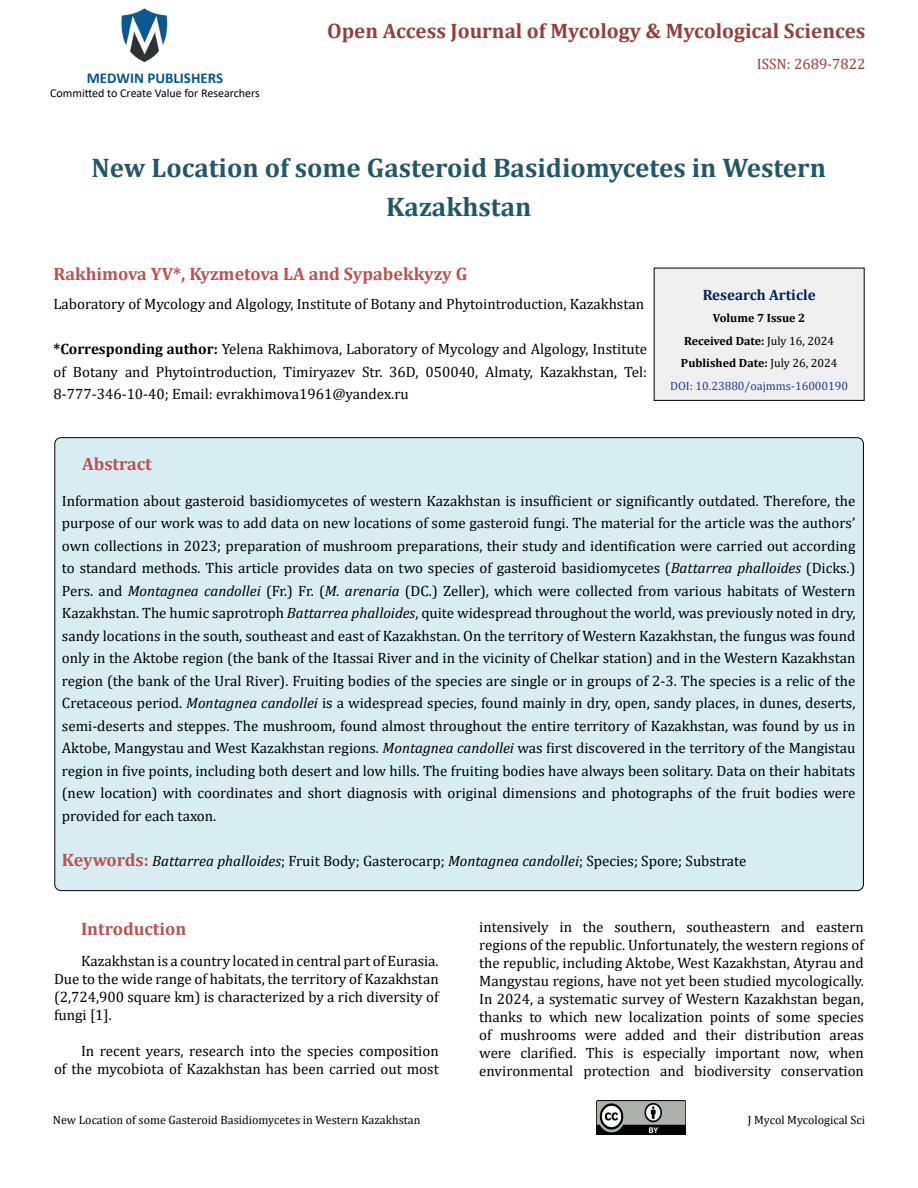
<style>
.page{position:relative;width:918px;height:1188px;background:#fff}
.page>*{position:absolute;margin:0;border:0;box-sizing:border-box;transform-origin:0 0}
.t1{font:700 27px/39px "Cambria";color:#215868;text-align:center}
.t2{font:700 21px "Cambria";color:#953f3c}
.t3{font:700 18px "Cambria";color:#c0504d}
.t4{font:15px/22.5px "Cambria";color:#000;text-align:justify}
.t5{font:700 15px "Calibri";color:#005991}
.t6{font:700 15px "Cambria";color:#002060}
.t7{font:15px "Cambria";color:#953f3c}
.t8{font:700 12px/22.5px "Cambria";color:#000;text-align:center}
.t9{font:12px "Cambria";color:#000}
.t10{font:12px "Calibri";color:#000}
.s1{font-weight:700}
.s2{font-weight:400}
.s3{font-weight:400;color:#25408f}
.s4{font-style:italic}
.s5{font-weight:700;font-size:18px;color:#c0504d}
</style>
<div class="page">
<img style="left:121px;top:8px;width:47px;height:55px">
<img style="left:597px;top:1101px;width:88px;height:33px">
<div style="left:654px;top:268px;width:210px;height:132px;background:#efefef"></div>
<div style="left:654px;top:268px;width:211px;height:133px;border:1px solid #000"></div>
<div style="left:55px;top:438px;width:808px;height:453px;background:#d8edf2;border-radius:6px"></div>
<p class="t5" style="left:87px;top:67px;width:138px">MEDWIN PUBLISHERS</p>
<p class="t10" style="left:50px;top:85px;width:211px">Committed to Create Value for Researchers</p>
<h2 class="t2" style="left:327px;top:16px;width:540px">Open Access Journal of Mycology &amp; Mycological Sciences</h2>
<p class="t7" style="left:757px;top:56px;width:110px">ISSN: 2689-7822</p>
<h1 class="t1" style="left:92px;top:147px;width:736px">New Location of some Gasteroid Basidiomycetes in Western<br>Kazakhstan</h1>
<p class="t3" style="left:54px;top:261px;width:415px">Rakhimova YV*, Kyzmetova LA and Sypabekkyzy G</p>
<p class="t4" style="left:54px;top:293px;width:592px">Laboratory of Mycology and Algology, Institute of Botany and Phytointroduction, Kazakhstan</p>
<p class="t4" style="left:54px;top:338px;width:595px"><span class="s1">*Corresponding author:</span> Yelena Rakhimova, Laboratory of Mycology and Algology, Institute of Botany and Phytointroduction, Timiryazev Str. 36D, 050040, Almaty, Kazakhstan, Tel:<br>8-777-346-10-40; Email: evrakhimova1961@yandex.ru</p>
<p class="t6" style="left:703px;top:284px;width:114px">Research Article</p>
<p class="t8" style="left:670px;top:306px;width:180px">Volume 7 Issue 2<br>Received Date: <span class="s2">July 16, 2024<br></span>Published Date: <span class="s2">July 26, 2024<br></span><span class="s3">DOI: 10.23880/oajmms-16000190</span></p>
<p class="t3" style="left:82px;top:451px;width:71px">Abstract</p>
<p class="t4" style="left:62px;top:489px;width:795px">Information about gasteroid basidiomycetes of western Kazakhstan is insufficient or significantly outdated. Therefore, the purpose of our work was to add data on new locations of some gasteroid fungi. The material for the article was the authors’ own collections in 2023; preparation of mushroom preparations, their study and identification were carried out according to standard methods. This article provides data on two species of gasteroid basidiomycetes (<span class="s4">Battarrea phalloides</span> (Dicks.)<br>Pers. and <span class="s4">Montagnea candollei</span> (Fr.) Fr. (<span class="s4">M. arenaria</span> (DC.) Zeller), which were collected from various habitats of Western Kazakhstan. The humic saprotroph <span class="s4">Battarrea phalloides</span>, quite widespread throughout the world, was previously noted in dry, sandy locations in the south, southeast and east of Kazakhstan. On the territory of Western Kazakhstan, the fungus was found only in the Aktobe region (the bank of the Itassai River and in the vicinity of Chelkar station) and in the Western Kazakhstan region (the bank of the Ural River). Fruiting bodies of the species are single or in groups of 2-3. The species is a relic of the Cretaceous period. <span class="s4">Montagnea candollei</span> is a widespread species, found mainly in dry, open, sandy places, in dunes, deserts, semi-deserts and steppes. The mushroom, found almost throughout the entire territory of Kazakhstan, was found by us in Aktobe, Mangystau and West Kazakhstan regions. <span class="s4">Montagnea candollei</span> was first discovered in the territory of the Mangistau region in five points, including both desert and low hills. The fruiting bodies have always been solitary. Data on their habitats (new location) with coordinates and short diagnosis with original dimensions and photographs of the fruit bodies were provided for each taxon.</p>
<p class="t4" style="left:62px;top:849px;width:686px"><span class="s5">Keywords:</span> <span class="s4">Battarrea phalloides</span>; Fruit Body; Gasterocarp; <span class="s4">Montagnea candollei</span>; Species; Spore; Substrate</p>
<p class="t3" style="left:81px;top:916px;width:107px">Introduction</p>
<p class="t4" style="left:54px;top:952px;width:386px;line-height:18px;text-indent:27px">Kazakhstan is a country located in central part of Eurasia.<br>Due to the wide range of habitats, the territory of Kazakhstan (2,724,900 square km) is characterized by a rich diversity of fungi [1].</p>
<p class="t4" style="left:54px;top:1042px;width:386px;line-height:18px;text-align:right">In recent years, research into the species composition<br>of the mycobiota of Kazakhstan has been carried out most</p>
<p class="t4" style="left:479px;top:918px;width:386px;line-height:18px">intensively in the southern, southeastern and eastern regions of the republic. Unfortunately, the western regions of the republic, including Aktobe, West Kazakhstan, Atyrau and Mangystau regions, have not yet been studied mycologically.<br>In 2024, a systematic survey of Western Kazakhstan began, thanks to which new localization points of some species of mushrooms were added and their distribution areas were clarified. This is especially important now, when environmental protection and biodiversity conservation</p>
<p class="t9" style="left:53px;top:1113px;width:369px">New Location of some Gasteroid Basidiomycetes in Western Kazakhstan</p>
<p class="t9" style="left:748px;top:1113px;width:119px">J Mycol Mycological Sci</p>
</div>
